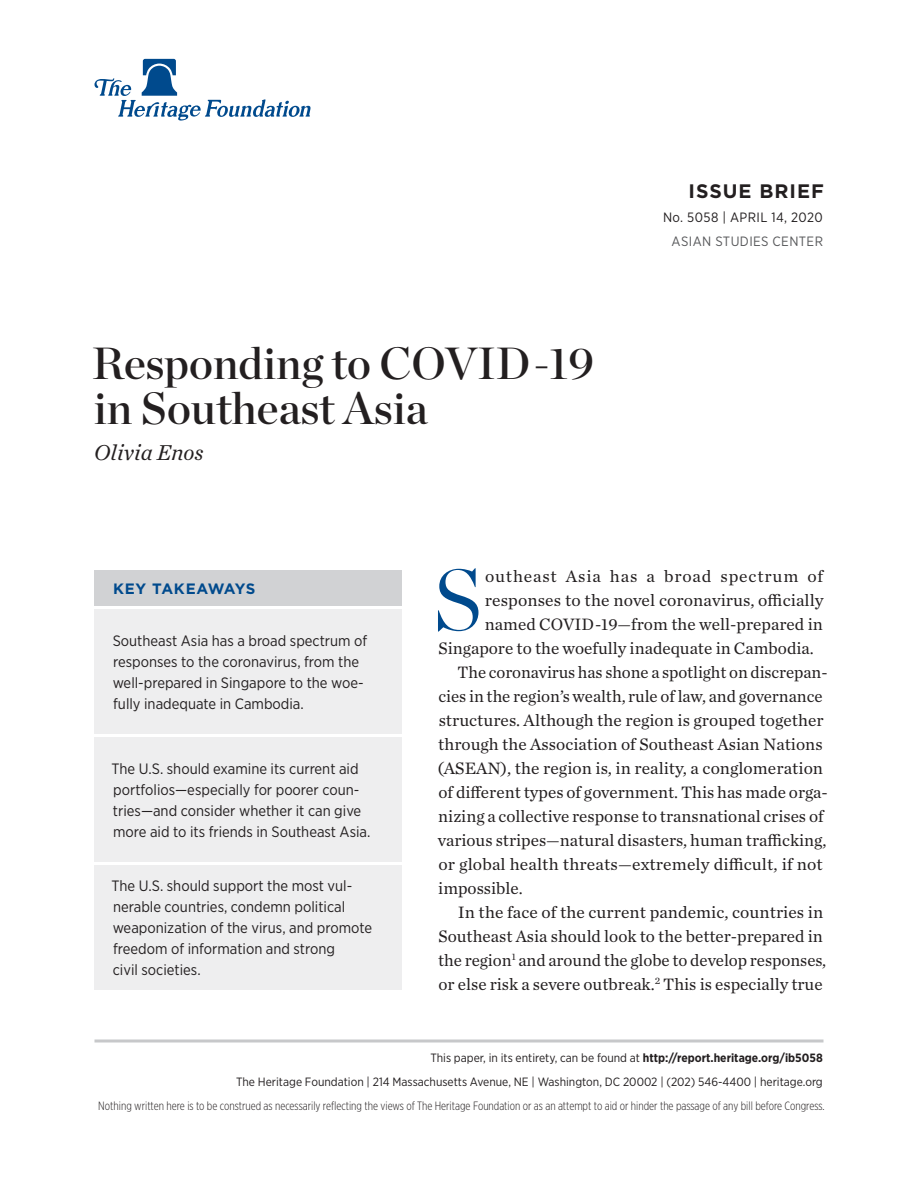
<style>
.page{position:relative;width:918px;height:1188px;background:#fff}
.page>*{position:absolute;margin:0;border:0;box-sizing:border-box;transform-origin:0 0}
.Body_Text___DROP_CAP{font:300 86.1px "Chronicle Display";color:#004a8d}
.Paper_Title{font:45px/45px "Chronicle Display Semi";color:#231f20}
.Byline{font:italic 22.5px "Chronicle Text G1";color:#231f20}
.t1{font:700 19.5px "Gotham";letter-spacing:.05em;color:#231f20}
.Body_Text{font:17.25px/24px "Chronicle Text G1";color:#231f20}
.Body_Text___DROP_CAP-2{font:17.25px "Chronicle Text G1";color:#231f20}
.Body_Text___DROP_CAP-3{font:17.25px "Chronicle Text G1";letter-spacing:.045em;color:#231f20}
.Key_Takeaways{font:15px/21px "Gotham Narrow";color:#231f20}
.Key_Takeaways___HEAD{font:700 15px "Gotham";letter-spacing:.03em;color:#004a8d}
.t2{font:13.5px "Gotham Narrow";letter-spacing:.03em;color:#231f20}
.t3{font:13.5px "Gotham Narrow";letter-spacing:.03em;color:#57585a}
.t4{font:12px/24px "Gotham Narrow";color:#231f20;text-align:right}
.t5{font:300 12px "Gotham X Narrow";color:#231f20}
.s1{font-weight:700}
</style>
<div class="page">
<hr style="left:94px;top:1040px;width:730px;height:2px;background:#c7c8ca">
<svg style="left:94px;top:59px;width:216px;height:62px"></svg>
<div style="left:94px;top:609px;width:308px;height:125px;background:#eeeeef"></div>
<div style="left:94px;top:570px;width:308px;height:36px;background:#d1d2d4"></div>
<div style="left:94px;top:737px;width:308px;height:125px;background:#eeeeef"></div>
<div style="left:94px;top:865px;width:308px;height:125px;background:#eeeeef"></div>
<p class="Paper_Title" style="left:92px;top:338px;width:504px">Responding to COVID-19 in Southeast Asia</p>
<p class="Byline" style="left:94px;top:436px;width:111px">Olivia Enos</p>
<p class="t1" style="left:689px;top:178px;width:137px">ISSUE BRIEF</p>
<p class="t2" style="left:663px;top:209px;width:161px">No. 5058 | April 14, 2020</p>
<p class="t3" style="left:672px;top:233px;width:151px">ASIAN STUDI ES CENTER</p>
<p class="Key_Takeaways___HEAD" style="left:113px;top:579px;width:144px">KEY TAKEAWAYS</p>
<p class="Key_Takeaways" style="left:113px;top:630px;width:256px">Southeast Asia has a broad spectrum of responses to the coronavirus, from the well-prepared in Singapore to the woe&shy;fully inadequate in Cambodia.</p>
<p class="Key_Takeaways" style="left:112px;top:758px;width:260px">The U.S. should examine its current aid portfolios—especially for poorer coun&shy;tries—and consider whether it can give more aid to its friends in Southeast Asia.</p>
<p class="Key_Takeaways" style="left:112px;top:875px;width:262px">The U.S. should support the most vul&shy;nerable countries, condemn political weaponization of the virus, and promote freedom of information and strong<br>civil societies.</p>
<p class="Body_Text___DROP_CAP" style="left:433px;top:534px;width:51px">S</p>
<p class="Body_Text___DROP_CAP-3" style="left:485px;top:563px;width:340px">outheast Asia has a broad spectrum of</p>
<p class="Body_Text___DROP_CAP-2" style="left:485px;top:587px;width:340px">responses to the novel coronavirus, officially</p>
<p class="Body_Text___DROP_CAP-2" style="left:485px;top:611px;width:339px">named COVID-19—from the well-prepared in</p>
<p class="Body_Text___DROP_CAP-2" style="left:439px;top:635px;width:377px">Singapore to the woefully inadequate in Cambodia.</p>
<p class="Body_Text" style="left:437px;top:659px;width:392px;text-indent:20px">The coronavirus has shone a spotlight on discrepan&shy;cies in the region’s wealth, rule of law, and governance structures. Although the region is grouped together through the Association of Southeast Asian Nations (ASEAN), the region is, in reality, a conglomeration of different types of government. This has made orga&shy;nizing a collective response to transnational crises of various stripes—natural disasters, human trafficking, or global health threats—extremely difficult, if not impossible.</p>
<p class="Body_Text" style="left:438px;top:899px;width:390px;text-indent:20px">In the face of the current pandemic, countries in Southeast Asia should look to the better-prepared in the region<sup>1</sup> and around the globe to develop responses, or else risk a severe outbreak.<sup>2</sup> This is especially true</p>
<p class="t4" style="left:236px;top:1046px;width:588px">This paper, in its entirety, can be found at <span class="s1">http://report.heritage.org/ib5058<br></span>The Heritage Foundation | 214 Massachusetts Avenue, NE | Washington, DC 20002 | (202) 546-4400 | heritage.org</p>
<p class="t5" style="left:98px;top:1099px;width:728px">Nothing written here is to be construed as necessarily reflecting the views of The Heritage Foundation or as an attempt to aid or hinder the passage of any bill before Congress.</p>
</div>
